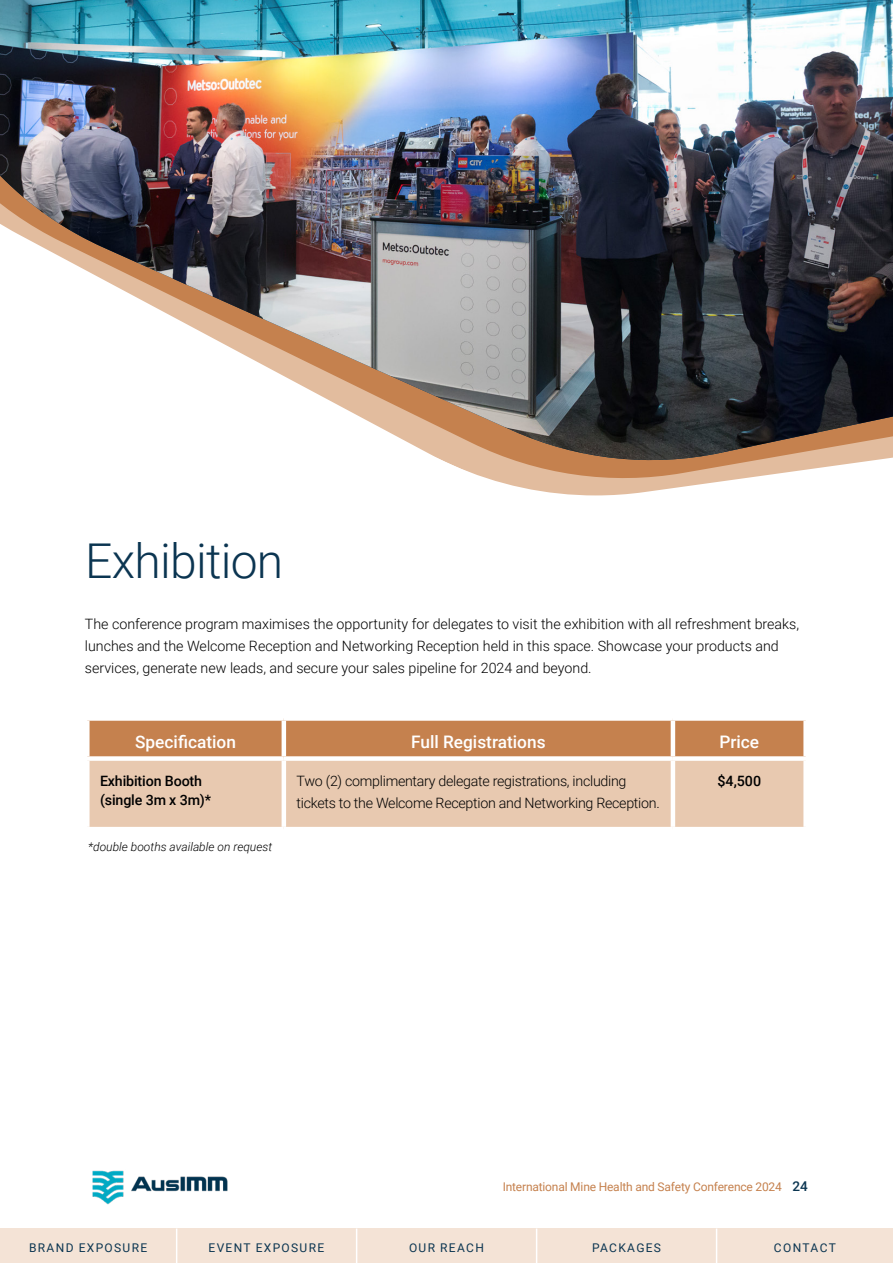
<style>
.page{position:relative;width:893px;height:1263px;background:#fff}
.page>*{position:absolute;margin:0;border:0;box-sizing:border-box;transform-origin:0 0}
.t1{font:300 48px "Roboto";letter-spacing:-.015em;color:#0b3551}
.t2{font:500 17.25px "Roboto";color:#fff}
.t3{font:300 14.25px/21.8px "Roboto";color:#000}
.t4{font:300 14.25px/21.8px "Roboto";letter-spacing:-.02em;color:#000}
.t5{font:500 14.25px/18.8px "Roboto";letter-spacing:-.01em;color:#000}
.t6{font:12px "Roboto";letter-spacing:.11em;color:#0b3551}
.t7{font:12px "Roboto";letter-spacing:-.015em;color:#c5814e}
.t8{font:italic 300 12px "Roboto";color:#000}
.s1{font-weight:500;font-size:13.5px;color:#0b3551}
</style>
<div class="page">
<img style="left:92px;top:1170px;width:136px;height:35px">
<svg style="left:458px;top:467px;width:366px;height:18px;fill:#e2bc9e"></svg>
<img style="left:0;top:0;width:893px;height:462px">
<div style="left:90px;top:721px;width:713px;height:35px;background:#c5814e"></div>
<div style="left:90px;top:761px;width:713px;height:66px;background:#e8c9b0"></div>
<hr style="left:282px;top:721px;width:4px;height:35px;background:#fff">
<hr style="left:671px;top:721px;width:4px;height:35px;background:#fff">
<hr style="left:282px;top:761px;width:4px;height:66px;background:#fff">
<hr style="left:671px;top:761px;width:4px;height:66px;background:#fff">
<div style="left:0;top:1229px;width:176px;height:34px;background:#f4e3d6"></div>
<div style="left:176px;top:1229px;width:180px;height:34px;background:#f4e3d6"></div>
<div style="left:356px;top:1229px;width:180px;height:34px;background:#f4e3d6"></div>
<div style="left:536px;top:1229px;width:181px;height:34px;background:#f4e3d6"></div>
<div style="left:717px;top:1229px;width:176px;height:34px;background:#f4e3d6"></div>
<hr style="left:176px;top:1228px;width:1px;height:35px;background:#fff">
<hr style="left:356px;top:1228px;width:1px;height:35px;background:#fff">
<hr style="left:536px;top:1228px;width:1px;height:35px;background:#fff">
<hr style="left:716px;top:1228px;width:1px;height:35px;background:#fff">
<h1 class="t1" style="left:85px;top:527px;width:199px">Exhibition</h1>
<p class="t3" style="left:85px;top:613px;width:716px">The conference program maximises the opportunity for delegates to visit the exhibition with all refreshment breaks, lunches and the Welcome Reception and Networking Reception held in this space. Showcase your products and services, generate new leads, and secure your sales pipeline for 2024 and beyond.</p>
<p class="t2" style="left:135px;top:729px;width:102px">Specification</p>
<p class="t2" style="left:411px;top:729px;width:136px">Full Registrations</p>
<p class="t2" style="left:719px;top:729px;width:41px">Price</p>
<p class="t5" style="left:100px;top:771px;width:113px">Exhibition Booth (single 3m x 3m)*</p>
<p class="t4" style="left:297px;top:770px;width:365px">Two (2) complimentary delegate registrations, including tickets to the Welcome Reception and Networking Reception.</p>
<p class="t5" style="left:717px;top:771px;width:45px">$4,500</p>
<p class="t8" style="left:88px;top:838px;width:186px">*double booths available on request</p>
<p class="t7" style="left:503px;top:1178px;width:307px">International Mine Health and Safety Conference 2024 <span class="s1">24</span></p>
<p class="t6" style="left:29px;top:1239px;width:120px">BRAND EXPOSURE</p>
<p class="t6" style="left:209px;top:1239px;width:117px">EVENT EXPOSURE</p>
<p class="t6" style="left:409px;top:1239px;width:76px">OUR REACH</p>
<p class="t6" style="left:592px;top:1239px;width:71px">PACKAGES</p>
<p class="t6" style="left:774px;top:1239px;width:63px">CONTACT</p>
</div>
